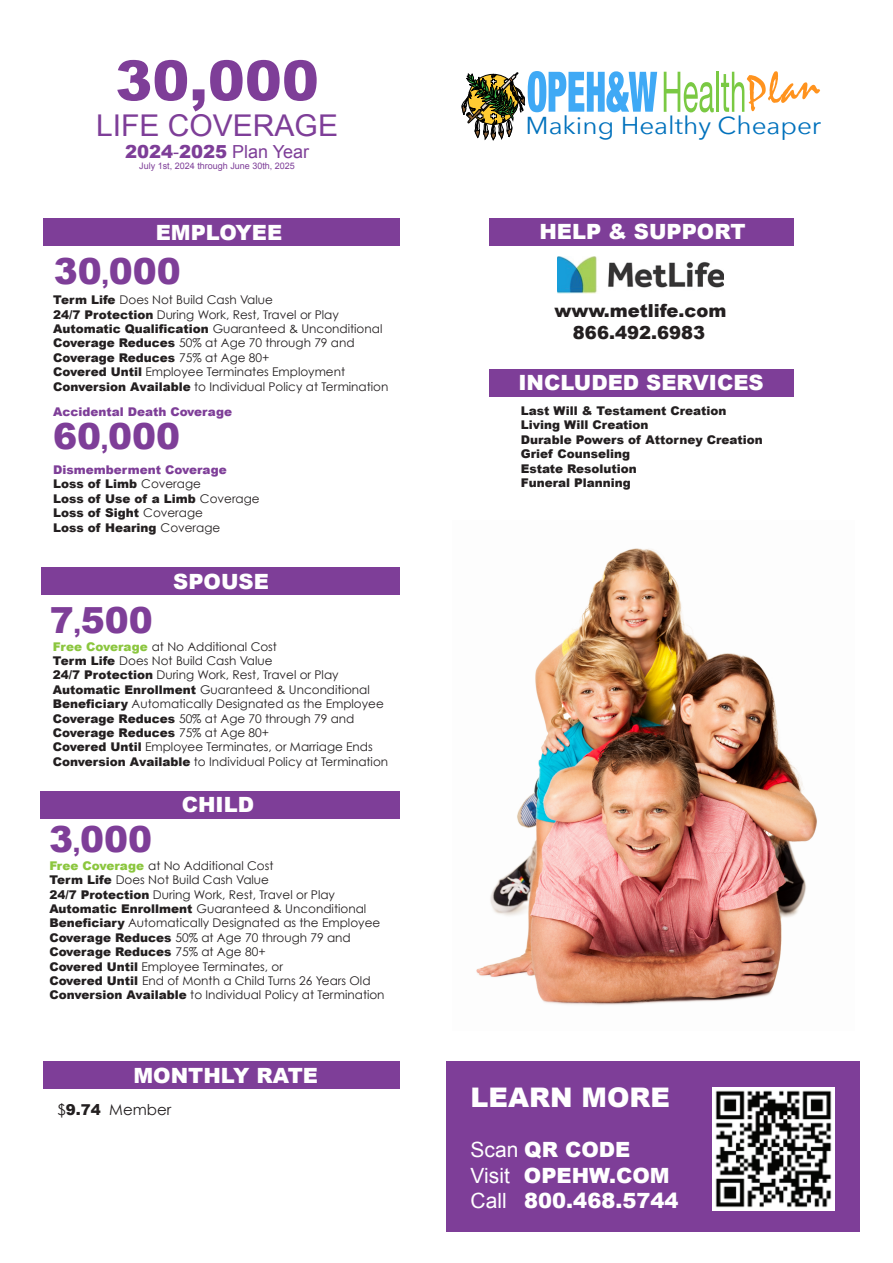
<style>
.page{position:relative;width:893px;height:1263px;background:#fff}
.page>*{position:absolute;margin:0;border:0;box-sizing:border-box;transform-origin:0 0}
.t1{font:900 55.5px "Arial";color:#7e3e98}
.t2{font:900 36px "Arial";color:#7e3e98}
.t3{font:30px "Arial";color:#7e3e98}
.t4{font:900 27px "Arial";color:#fff}
.t5{font:24.45px "Avenir Next";color:#0071bc;scale:1.07 1}
.t6{font:900 21px/25.2px "Arial";color:#fff}
.t7{font:900 18px/21.6px "Arial";color:#231f20;text-align:center}
.t8{font:18px "Arial";color:#7e3e98}
.t9{font:15px "Century Gothic";color:#231f20}
.t10{font:12px/14.4px "Century Gothic";color:#231f20}
.t11{font:900 12px/14.4px "Arial";color:#231f20}
.t12{font:900 12px "Arial";color:#7e3e98}
.t13{font:9px "Arial";color:#7e3e98}
.s1{font-weight:900}
.s2{font-size:21px}
.s3{font-family:"Arial";font-weight:900}
.s4{font-family:"Century Gothic";font-weight:400}
.s5{color:#7e3e98}
.s6{font-family:"Arial";font-weight:900;color:#8bc63e}
.s7{font-weight:400}
</style>
<div class="page">
<div style="left:446px;top:1061px;width:414px;height:170px;background:#7e3e98"></div>
<div style="left:43px;top:1061px;width:356px;height:27px;background:#7e3e98"></div>
<div style="left:41px;top:567px;width:358px;height:27px;background:#7e3e98"></div>
<div style="left:40px;top:791px;width:359px;height:27px;background:#7e3e98"></div>
<div style="left:43px;top:219px;width:356px;height:27px;background:#7e3e98"></div>
<img style="left:712px;top:1087px;width:123px;height:123px">
<div style="left:489px;top:369px;width:304px;height:27px;background:#7e3e98"></div>
<img style="left:557px;top:256px;width:167px;height:37px">
<div style="left:489px;top:218px;width:304px;height:27px;background:#7e3e98"></div>
<svg style="left:664px;top:72px;width:50px;height:40px"></svg>
<hr style="left:716px;top:72px;width:3px;height:40px;background:#7ac943">
<svg style="left:721px;top:71px;width:99px;height:41px"></svg>
<svg style="left:462px;top:71px;width:195px;height:69px"></svg>
<img style="left:476px;top:548px;width:341px;height:457px">
<h1 class="t1" style="left:115px;top:40px;width:205px">30,000</h1>
<h3 class="t3" style="left:96px;top:106px;width:243px">LIFE COVERAGE</h3>
<h3 class="t8" style="left:125px;top:140px;width:186px"><span class="s1">2024</span>-<span class="s1">2025</span> Plan Year</h3>
<p class="t13" style="left:139px;top:160px;width:157px">July 1st, 2024 through June 30th, 2025</p>
<h3 class="t6" style="left:156px;top:219px;width:128px">EMPLOYEE</h3>
<h2 class="t2" style="left:54px;top:245px;width:129px">30<span class="s2">,</span>000</h2>
<p class="t10" style="left:53px;top:292px;width:331px"><span class="s3">Term Life</span> Does Not Build Cash Value<br><span class="s3">24/7 Protection</span> During Work, Rest, Travel or Play <span class="s3">Automatic Qualification</span> Guaranteed &amp; Unconditional <span class="s3">Coverage Reduces</span> 50% at Age 70 through 79 and</p>
<p class="t11" style="left:53px;top:350px;width:218px">Coverage Reduces <span class="s4">75% at Age 80+</span></p>
<p class="t10" style="left:53px;top:364px;width:337px"><span class="s3">Covered Until</span> Employee Terminates Employment<br><span class="s3">Conversion Available</span> to Individual Policy at Termination</p>
<p class="t12" style="left:53px;top:403px;width:180px">Accidental Death Coverage</p>
<h2 class="t2" style="left:53px;top:410px;width:129px">60<span class="s2">,</span>000</h2>
<p class="t11" style="left:53px;top:462px;width:208px"><span class="s5">Dismemberment Coverage<br></span>Loss of Limb <span class="s4">Coverage<br></span>Loss of Use of a Limb <span class="s4">Coverage<br></span>Loss of Sight <span class="s4">Coverage<br></span>Loss of Hearing <span class="s4">Coverage</span></p>
<h2 class="t2" style="left:50px;top:594px;width:105px">7<span class="s2">,</span>500</h2>
<h3 class="t6" style="left:173px;top:568px;width:97px">SPOUSE</h3>
<p class="t10" style="left:53px;top:639px;width:332px"><span class="s6">Free Coverage</span> at No Additional Cost<br><span class="s3">Term Life</span> Does Not Build Cash Value<br><span class="s3">24/7 Protection</span> During Work, Rest, Travel or Play <span class="s3">Automatic Enrollment</span> Guaranteed &amp; Unconditional <span class="s3">Beneficiary</span> Automatically Designated as the Employee <span class="s3">Coverage Reduces</span> 50% at Age 70 through 79 and</p>
<p class="t11" style="left:53px;top:725px;width:218px">Coverage Reduces <span class="s4">75% at Age 80+</span></p>
<p class="t10" style="left:53px;top:740px;width:337px"><span class="s3">Covered Until</span> Employee Terminates, or Marriage Ends<br><span class="s3">Conversion Available</span> to Individual Policy at Termination</p>
<h2 class="t2" style="left:49px;top:813px;width:105px">3<span class="s2">,</span>000</h2>
<h3 class="t6" style="left:182px;top:791px;width:74px">CHILD</h3>
<p class="t10" style="left:49px;top:858px;width:332px"><span class="s6">Free Coverage</span> at No Additional Cost<br><span class="s3">Term Life</span> Does Not Build Cash Value<br><span class="s3">24/7 Protection</span> During Work, Rest, Travel or Play <span class="s3">Automatic Enrollment</span> Guaranteed &amp; Unconditional <span class="s3">Beneficiary</span> Automatically Designated as the Employee <span class="s3">Coverage Reduces</span> 50% at Age 70 through 79 and</p>
<p class="t11" style="left:49px;top:944px;width:218px">Coverage Reduces <span class="s4">75% at Age 80+</span></p>
<p class="t10" style="left:49px;top:959px;width:337px"><span class="s3">Covered Until</span> Employee Terminates, or<br><span class="s3">Covered Until</span> End of Month a Child Turns 26 Years Old<br><span class="s3">Conversion Available</span> to Individual Policy at Termination</p>
<h3 class="t6" style="left:133px;top:1062px;width:186px">MONTHLY RATE</h3>
<p class="t9" style="left:58px;top:1099px;width:115px">$<span class="s3">9.74</span> Member</p>
<h3 class="t5" style="left:525px;top:105px;width:278px">Making Healthy Cheaper</h3>
<h3 class="t6" style="left:539px;top:219px;width:208px">HELP &amp; SUPPORT</h3>
<h3 class="t7" style="left:554px;top:299px;width:174px">www.metlife.com<br>866.492.6983</h3>
<h3 class="t6" style="left:518px;top:370px;width:247px">INCLUDED SERVICES</h3>
<p class="t11" style="left:521px;top:403px;width:243px">Last Will &amp; Testament Creation<br>Living Will Creation<br>Durable Powers of Attorney Creation<br>Grief Counseling<br>Estate Resolution<br>Funeral Planning</p>
<h3 class="t4" style="left:471px;top:1078px;width:201px">LEARN MORE</h3>
<h3 class="t6" style="left:471px;top:1137px;width:209px"><span class="s7">Scan</span> QR CODE<br><span class="s7">Visit</span> OPEHW.COM<br><span class="s7">Call</span> 800.468.5744</h3>
</div>
